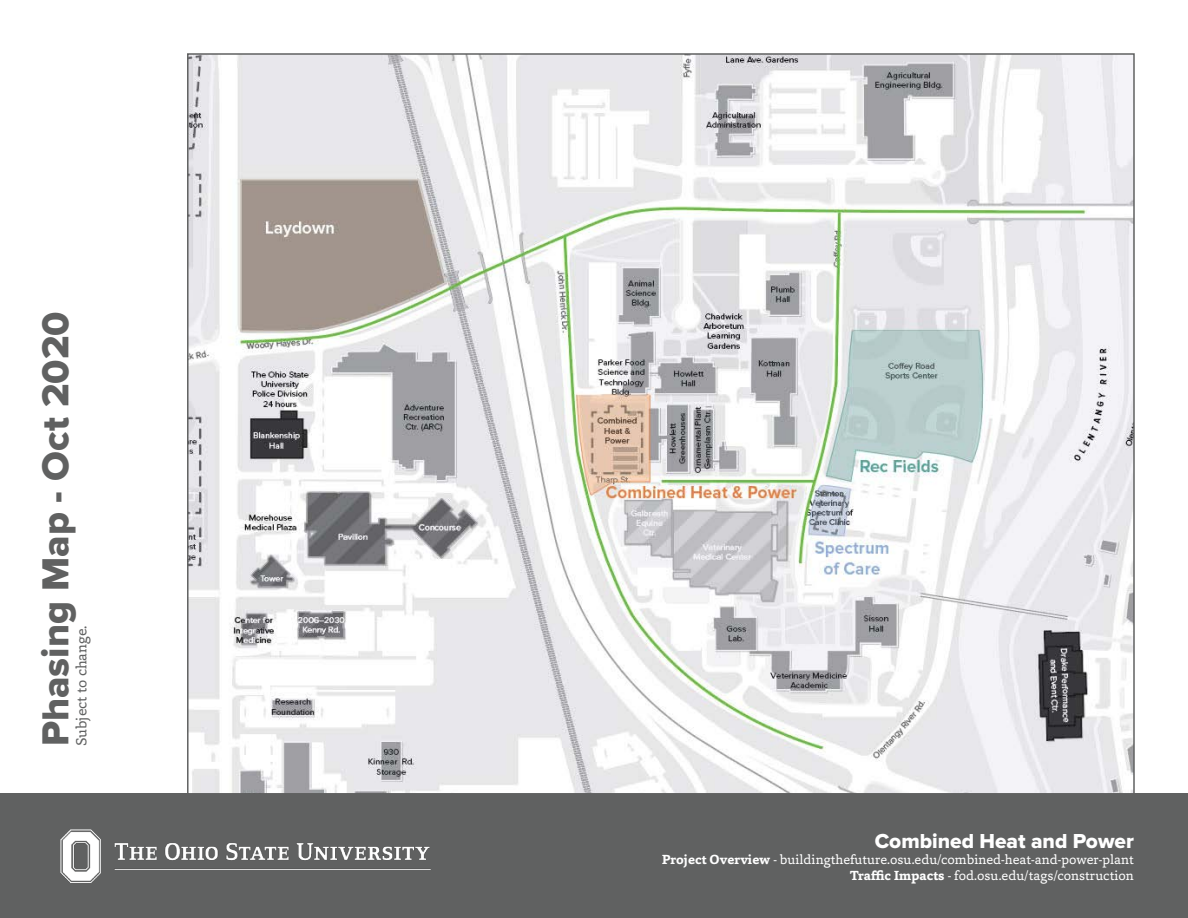
<style>
.page{position:relative;width:1188px;height:918px;background:#fff}
.page>*{position:absolute;margin:0;border:0;box-sizing:border-box;transform-origin:0 0}
.t1{font:39px "Proxima Nova Extrabld";color:#606161}
.t2{font:21px "Proxima Nova Extrabld";color:#fff}
.t3{font:15px "Capita";color:#606161}
.t4{font:13.5px "Capita";color:#fff}
.s1{font-weight:700}
</style>
<div class="page">
<div style="left:0;top:794px;width:1188px;height:124px;background:#606161"></div>
<img style="left:61px;top:829px;width:370px;height:54px">
<img style="left:190px;top:56px;width:942px;height:736px">
<p class="t1" style="left:33px;top:746px;width:436px;rotate:-90deg">Phasing Map - Oct 2020</p>
<p class="t3" style="left:72px;top:746px;width:122px;rotate:-90deg">Subject to change.</p>
<p class="t2" style="left:875px;top:829px;width:261px">Combined Heat and Power</p>
<p class="t4" style="left:662px;top:851px;width:473px"><span class="s1">Project Overview</span> - buildingthefuture.osu.edu/combined-heat-and-power-plant</p>
<p class="t4" style="left:850px;top:867px;width:286px"><span class="s1">Traffic Impacts</span> - fod.osu.edu/tags/construction</p>
</div>
